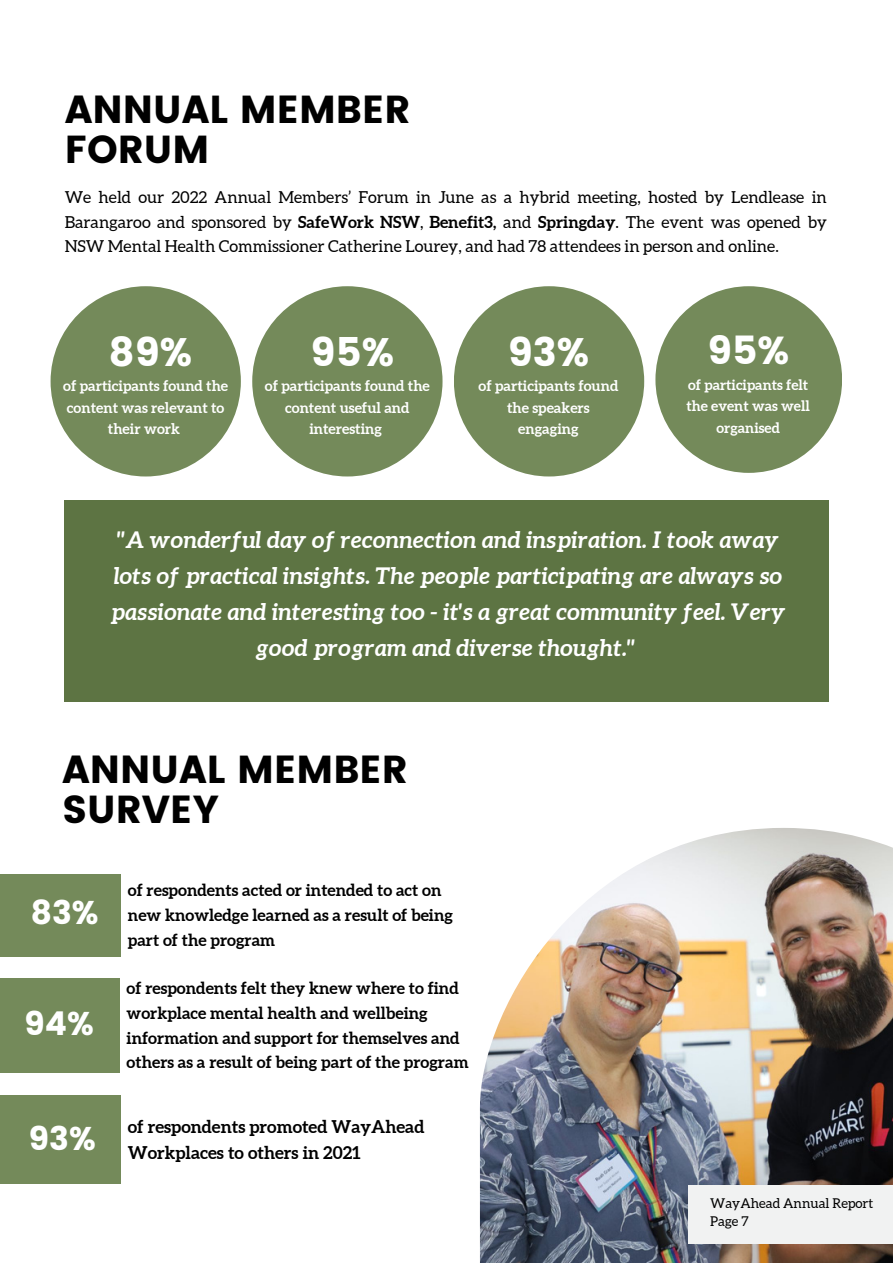
<style>
.page{position:relative;width:893px;height:1264px;background:#fff}
.page>*{position:absolute;margin:0;border:0;box-sizing:border-box;transform-origin:0 0}
.t1{font:39.6px "Poppins";color:#fff}
.t2{font:39px/39.9px "Poppins";color:#000}
.t3{font:38.85px "Poppins";color:#fff}
.t4{font:32.85px "Poppins";color:#fff}
.t5{font:italic 700 23.1px/36px "Aleo";color:#fff;text-align:center}
.t6{font:700 17.55px/25.8px "Aleo";color:#000}
.t7{font:700 16.5px/24.8px "Aleo";color:#000}
.t8{font:16.5px/24.8px "Aleo";color:#000;text-align:justify}
.t9{font:700 14.55px/21.3px "Aleo";color:#fff;text-align:center}
.t10{font:700 14.25px/21.3px "Aleo";color:#fff;text-align:center}
.t11{font:13.5px/18px "Aleo";color:#000}
.s1{font-weight:700}
</style>
<div class="page">
<div style="left:64px;top:500px;width:764px;height:201px;background:#5d7443"></div>
<div style="left:51px;top:286px;width:190px;height:190px;background:#748a5a;border-radius:50%"></div>
<div style="left:252px;top:286px;width:190px;height:190px;background:#748a5a;border-radius:50%"></div>
<div style="left:454px;top:286px;width:190px;height:190px;background:#748a5a;border-radius:50%"></div>
<div style="left:655px;top:286px;width:187px;height:187px;background:#748a5a;border-radius:50%"></div>
<div style="left:0;top:874px;width:121px;height:82px;background:#748a5a"></div>
<div style="left:0;top:978px;width:119px;height:94px;background:#748a5a"></div>
<div style="left:0;top:1094px;width:121px;height:89px;background:#748a5a"></div>
<img style="left:479px;top:828px;width:413px;height:434px">
<div style="left:688px;top:1184px;width:204px;height:58px;background:#f1f2f2"></div>
<h2 class="t2" style="left:65px;top:89px;width:347px">ANNUAL MEMBER<br>FORUM</h2>
<p class="t8" style="left:65px;top:185px;width:763px">We held our 2022 Annual Members’ Forum in June as a hybrid meeting, hosted by Lendlease in Barangaroo and sponsored by <span class="s1">SafeWork NSW</span>, <span class="s1">Benefit3,</span> and <span class="s1">Springday</span>. The event was opened by NSW Mental Health Commissioner Catherine Lourey, and had 78 attendees in person and online.</p>
<h1 class="t1" style="left:109px;top:329px;width:85px">89%</h1>
<p class="t9" style="left:63px;top:375px;width:166px">of participants found the content was relevant to their work</p>
<h1 class="t1" style="left:310px;top:329px;width:85px">95%</h1>
<p class="t9" style="left:265px;top:375px;width:166px">of participants found the content useful and interesting</p>
<h1 class="t1" style="left:507px;top:329px;width:83px">93%</h1>
<p class="t9" style="left:478px;top:375px;width:141px">of participants found the speakers engaging</p>
<h3 class="t3" style="left:707px;top:327px;width:83px">95%</h3>
<p class="t10" style="left:686px;top:374px;width:125px">of participants felt the event was well organised</p>
<h3 class="t5" style="left:110px;top:521px;width:676px">"A wonderful day of reconnection and inspiration. I took away lots of practical insights. The people participating are always so passionate and interesting too - it's a great community feel. Very good program and diverse thought."</h3>
<h2 class="t2" style="left:62px;top:750px;width:347px">ANNUAL MEMBER<br>SURVEY</h2>
<h3 class="t4" style="left:31px;top:893px;width:69px">83%</h3>
<h3 class="t4" style="left:24px;top:1004px;width:71px">94%</h3>
<p class="t7" style="left:128px;top:877px;width:326px">of respondents acted or intended to act on new knowledge learned as a result of being part of the program</p>
<p class="t7" style="left:127px;top:975px;width:343px">of respondents felt they knew where to find workplace mental health and wellbeing information and support for themselves and others as a result of being part of the program</p>
<h3 class="t4" style="left:28px;top:1118px;width:69px">93%</h3>
<p class="t6" style="left:128px;top:1113px;width:298px">of respondents promoted WayAhead<br>Workplaces to others in 2021</p>
<p class="t11" style="left:710px;top:1194px;width:164px">WayAhead Annual Report<br>Page 7</p>
</div>
